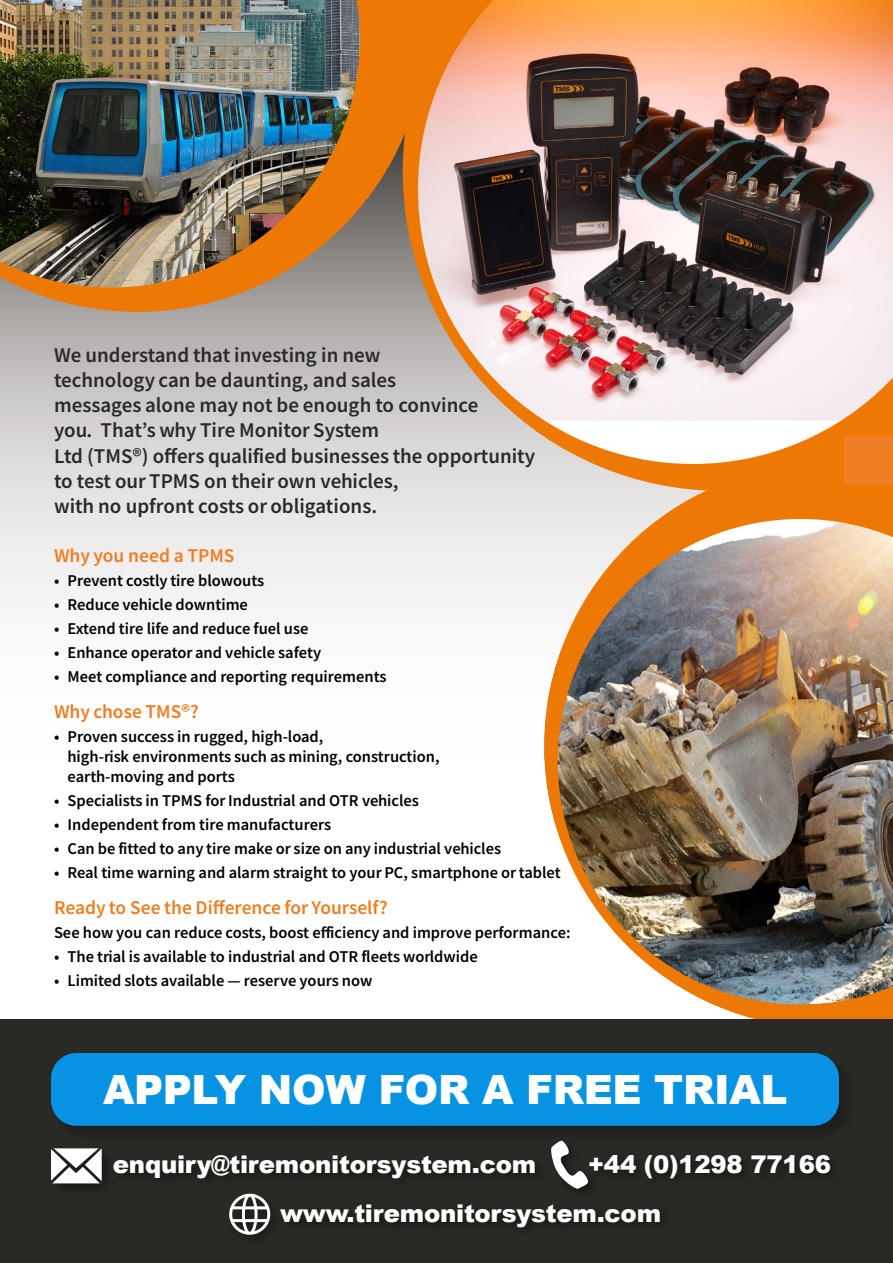
<style>
.page{position:relative;width:893px;height:1263px;background:#fff}
.page>*{position:absolute;margin:0;border:0;box-sizing:border-box;transform-origin:0 0}
.t1{font:900 40.35px "Arial";letter-spacing:-.01em;color:#fff}
.t2{font:900 24.45px/48.3px "Arial";letter-spacing:-.01em;color:#fff}
.t3{font:21px/25.2px "Source Sans Variable";color:#292926}
.t4{font:19.5px "Source Sans Variable";color:#ef7d22}
.t5{font:16.5px/19.8px "Source Sans Variable";color:#000}
</style>
<div class="page">
<svg style="left:0;top:312px;width:544px;height:297px"></svg>
<img style="left:544px;top:491px;width:349px;height:529px">
<img style="left:403px;top:0;width:490px;height:491px">
<img style="left:0;top:0;width:427px;height:312px">
<div style="left:0;top:1020px;width:893px;height:243px;background:#292926"></div>
<div style="left:51px;top:1053px;width:805px;height:89px;background:#232321"></div>
<div style="left:51px;top:1053px;width:788px;height:73px;background:#0693e3;border-radius:26px"></div>
<svg style="left:51px;top:1148px;width:51px;height:35px;background:#d2d2d1"></svg>
<svg style="left:229px;top:1194px;width:41px;height:41px"></svg>
<div style="left:548px;top:1137px;width:52px;height:64px;background:#282825"></div>
<svg style="left:551px;top:1141px;width:35px;height:48px"></svg>
<div style="left:586px;top:1151px;width:256px;height:39px;background:#252523"></div>
<div style="left:844px;top:437px;width:49px;height:48px;background:#ef7d22"></div>
<p class="t3" style="left:54px;top:342px;width:483px">We understand that investing in new<br>technology can be daunting, and sales<br>messages alone may not be enough to convince<br>you. That’s why Tire Monitor System<br>Ltd (TMS®) offers qualified businesses the opportunity to test our TPMS on their own vehicles,<br>with no upfront costs or obligations.</p>
<p class="t4" style="left:54px;top:544px;width:182px">Why you need a TPMS</p>
<p class="t5" style="left:54px;top:571px;width:212px">• Prevent costly tire blowouts</p>
<p class="t5" style="left:54px;top:595px;width:195px">• Reduce vehicle downtime</p>
<p class="t5" style="left:54px;top:619px;width:256px">• Extend tire life and reduce fuel use</p>
<p class="t5" style="left:54px;top:643px;width:269px">• Enhance operator and vehicle safety</p>
<p class="t5" style="left:54px;top:667px;width:334px">• Meet compliance and reporting requirements</p>
<p class="t4" style="left:54px;top:700px;width:146px">Why chose TMS®?</p>
<p class="t5" style="left:67px;top:727px;width:374px;text-indent:-13px">• Proven success in rugged, high-load,<br>high-risk environments such as mining, construction, earth-moving and ports</p>
<p class="t5" style="left:54px;top:791px;width:366px">• Specialists in TPMS for Industrial and OTR vehicles</p>
<p class="t5" style="left:54px;top:815px;width:279px">• Independent from tire manufacturers</p>
<p class="t5" style="left:54px;top:839px;width:449px">• Can be fitted to any tire make or size on any industrial vehicles</p>
<p class="t5" style="left:54px;top:863px;width:508px">• Real time warning and alarm straight to your PC, smartphone or tablet</p>
<p class="t4" style="left:54px;top:896px;width:335px">Ready to See the Difference for Yourself?</p>
<p class="t5" style="left:54px;top:923px;width:518px">See how you can reduce costs, boost efficiency and improve performance:</p>
<p class="t5" style="left:54px;top:947px;width:425px">• The trial is available to industrial and OTR fleets worldwide</p>
<p class="t5" style="left:54px;top:971px;width:320px">• Limited slots available — reserve yours now</p>
<h1 class="t1" style="left:103px;top:1060px;width:686px">APPLY NOW FOR A FREE TRIAL</h1>
<h2 class="t2" style="left:280px;top:1139px;width:382px;text-indent:-167px">enquiry@tiremonitorsystem.com www.tiremonitorsystem.com</h2>
<h2 class="t2" style="left:588px;top:1139px;width:244px">+44 (0)1298 77166</h2>
</div>
